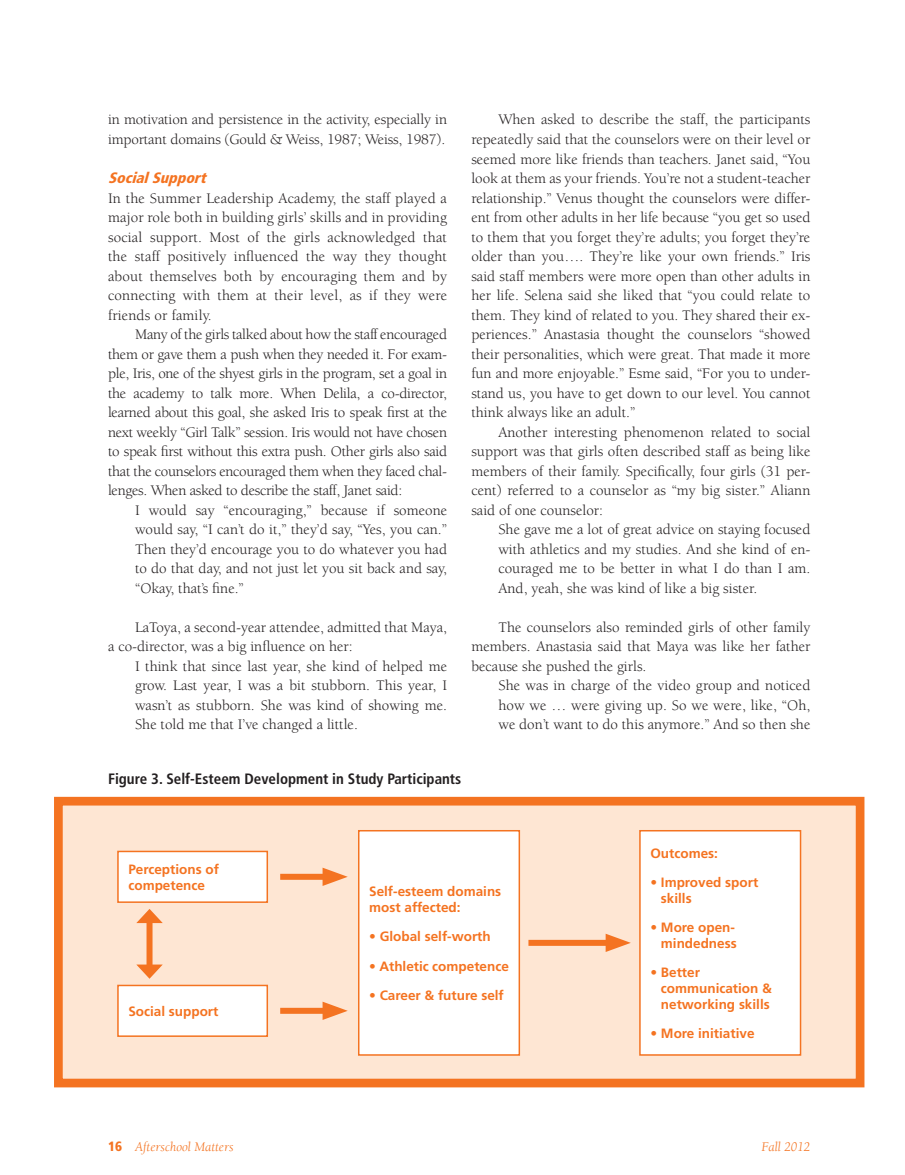
<style>
.page{position:relative;width:905px;height:1175px;background:#fff}
.page>*{position:absolute;margin:0;border:0;box-sizing:border-box;transform-origin:0 0}
.body_text_with_inden{font:15px/19.5px "Berkeley";color:#231f20;text-align:justify}
.quote_in_text{font:15px/19.5px "Berkeley";color:#231f20;text-align:justify}
.subhead_B{font:15px/19.5px "Berkeley";letter-spacing:.01em;color:#231f20;text-align:justify}
.table_heading{font:700 condensed 15px "Frutiger";color:#231f20}
.subhead_B-2{font:italic 900 condensed 15px "Frutiger";color:#f47321}
.t1{font:700 13.5px/15.8px "Frutiger";color:#f47321}
.t2{font:italic 13.5px "Berkeley";color:#f47321}
.s1{font-family:"Frutiger";font-weight:900;font-style:normal;font-stretch:condensed}
</style>
<div class="page">
<div style="left:54px;top:797px;width:810px;height:290px;background:#fee6d3;border:9px solid #f47321"></div>
<div style="left:118px;top:851px;width:149px;height:51px;background:#fff"></div>
<div style="left:117px;top:850px;width:151px;height:53px;border:2px solid #f47321"></div>
<div style="left:118px;top:985px;width:149px;height:51px;background:#fff"></div>
<div style="left:117px;top:984px;width:151px;height:52px;border:2px solid #f47321"></div>
<div style="left:359px;top:830px;width:160px;height:225px;background:#fff"></div>
<div style="left:358px;top:830px;width:162px;height:225px;border:2px solid #f47321"></div>
<div style="left:640px;top:830px;width:160px;height:225px;background:#fff"></div>
<div style="left:639px;top:830px;width:162px;height:225px;border:2px solid #f47321"></div>
<div style="left:146px;top:917px;width:6px;height:52px;background:#f47321"></div>
<svg style="left:136px;top:964px;width:27px;height:14px"></svg>
<svg style="left:136px;top:909px;width:27px;height:14px"></svg>
<div style="left:280px;top:873px;width:53px;height:6px;background:#f47321"></div>
<svg style="left:322px;top:867px;width:26px;height:19px"></svg>
<div style="left:528px;top:939px;width:88px;height:6px;background:#f47321"></div>
<svg style="left:605px;top:933px;width:25px;height:19px"></svg>
<div style="left:280px;top:1007px;width:53px;height:6px;background:#f47321"></div>
<svg style="left:322px;top:1001px;width:26px;height:19px"></svg>
<p class="body_text_with_inden" style="left:108px;top:110px;width:340px">in motivation and persistence in the activity, especially in important domains (Gould &amp; Weiss, 1987; Weiss, 1987).</p>
<p class="subhead_B-2" style="left:108px;top:169px;width:104px">SocialSupport</p>
<p class="subhead_B" style="left:108px;top:188px;width:340px">In the Summer Leadership Academy, the staff played a major role both in building girls’ skills and in providing social support. Most of the girls acknowledged that the staff positively influenced the way they thought about themselves both by encouraging them and by connecting with them at their level, as if they were friends or family.</p>
<p class="body_text_with_inden" style="left:108px;top:325px;width:340px;text-indent:27px">Many of the girls talked about how the staff encouraged them or gave them a push when they needed it. For exam&shy;ple, Iris, one of the shyest girls in the program, set a goal in the academy to talk more. When Delila, a co-director, learned about this goal, she asked Iris to speak first at the next weekly “Girl Talk” session. Iris would not have chosen to speak first without this extra push. Other girls also said that the counselors encouraged them when they faced chal&shy;lenges. When asked to describe the staff, Janet said:</p>
<p class="quote_in_text" style="left:135px;top:500px;width:313px">I would say “encouraging,” because if someone would say, “I can’t do it,” they’d say, “Yes, you can.” Then they’d encourage you to do whatever you had to do that day, and not just let you sit back and say, “Okay, that’s fine.”</p>
<p class="body_text_with_inden" style="left:108px;top:617px;width:340px;text-indent:27px">LaToya, a second-year attendee, admitted that Maya, a co-director, was a big influence on her:</p>
<p class="quote_in_text" style="left:135px;top:656px;width:313px">I think that since last year, she kind of helped me grow. Last year, I was a bit stubborn. This year, I wasn’t as stubborn. She was kind of showing me.<br>She told me that I’ve changed a little.</p>
<p class="body_text_with_inden" style="left:471px;top:110px;width:340px;text-indent:27px">When asked to describe the staff, the participants repeatedly said that the counselors were on their level or seemed more like friends than teachers. Janet said, “You look at them as your friends. You’re not a student-teacher relationship.” Venus thought the counselors were differ&shy;ent from other adults in her life because “you get so used to them that you forget they’re adults; you forget they’re older than you…. They’re like your own friends.” Iris said staff members were more open than other adults in her life. Selena said she liked that “you could relate to them. They kind of related to you. They shared their ex&shy;periences.” Anastasia thought the counselors “showed their personalities, which were great. That made it more fun and more enjoyable.” Esme said, “For you to under&shy;stand us, you have to get down to our level. You cannot think always like an adult.”</p>
<p class="body_text_with_inden" style="left:471px;top:422px;width:340px;text-indent:27px">Another interesting phenomenon related to social support was that girls often described staff as being like members of their family. Specifically, four girls (31 per&shy;cent) referred to a counselor as “my big sister.” Aliann said of one counselor:</p>
<p class="quote_in_text" style="left:498px;top:520px;width:313px">She gave me a lot of great advice on staying focused with athletics and my studies. And she kind of en&shy;couraged me to be better in what I do than I am.<br>And, yeah, she was kind of like a big sister.</p>
<p class="body_text_with_inden" style="left:471px;top:617px;width:340px;text-indent:27px">The counselors also reminded girls of other family members. Anastasia said that Maya was like her father because she pushed the girls.</p>
<p class="quote_in_text" style="left:498px;top:676px;width:313px">She was in charge of the video group and noticed how we … were giving up. So we were, like, “Oh, we don’t want to do this anymore.” And so then she</p>
<p class="table_heading" style="left:108px;top:769px;width:355px">Figure 3. Self-Esteem Development in Study Participants</p>
<p class="t1" style="left:128px;top:861px;width:92px">Perceptions of competence</p>
<p class="t1" style="left:128px;top:1003px;width:92px">Social support</p>
<p class="t1" style="left:369px;top:883px;width:134px">Self-esteem domains most affected:</p>
<p class="t1" style="left:369px;top:928px;width:123px">• Global self-worth</p>
<p class="t1" style="left:369px;top:958px;width:141px">• Athletic competence</p>
<p class="t1" style="left:369px;top:987px;width:136px">• Career &amp; future self</p>
<p class="t1" style="left:650px;top:845px;width:69px">Outcomes:</p>
<p class="t1" style="left:661px;top:874px;width:99px;text-indent:-11px">• Improved sport skills</p>
<p class="t1" style="left:650px;top:919px;width:88px;text-align:right">• More open&shy;mindedness</p>
<p class="t1" style="left:661px;top:964px;width:112px;text-indent:-11px">• Better communication &amp; networking skills</p>
<p class="t1" style="left:650px;top:1025px;width:106px">• More initiative</p>
<p class="t2" style="left:108px;top:1139px;width:127px"><span class="s1">16</span> Afterschool Matters</p>
<p class="t2" style="left:761px;top:1139px;width:50px">Fall 2012</p>
</div>
